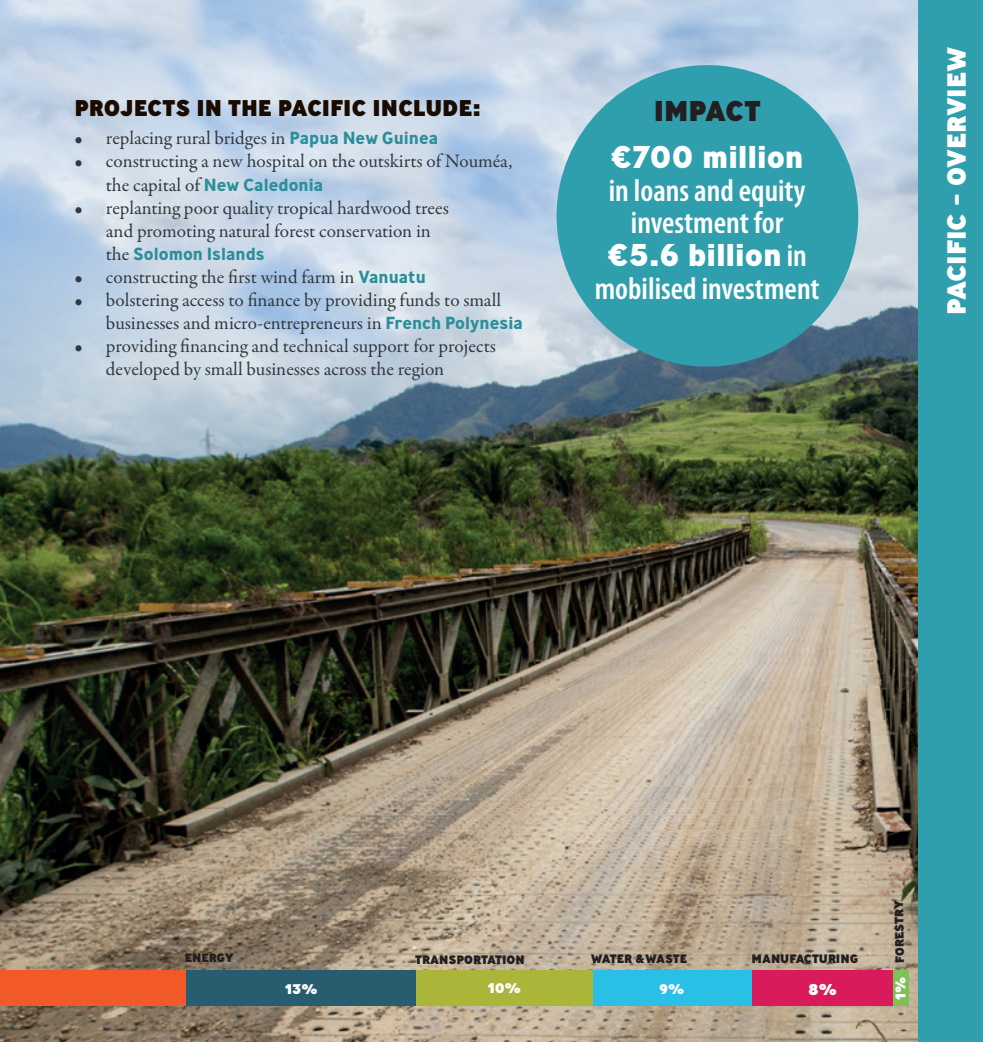
<style>
.page{position:relative;width:983px;height:1042px;background:#fff}
.page>*{position:absolute;margin:0;border:0;box-sizing:border-box;transform-origin:0 0}
.t1{font:600 condensed 31.5px/32.6px "Myriad Pro";color:#fff;text-align:center}
.t2{font:800 31.5px "Ministry";letter-spacing:-.005em;color:#fff}
.t3{font:800 28.7px "Ministry";color:#231f20}
.t4{font:800 26.25px "Ministry";letter-spacing:-.005em;color:#fff}
.t5{font:800 22.75px "Ministry";letter-spacing:-.005em;color:#190b00}
.t6{font:19.25px/23.1px "Garamond Premr Pro";letter-spacing:-.005em;color:#313940}
.t7{font:700 17.5px "Ministry";color:#2b8f9b}
.t8{font:800 15.75px "Ministry";color:#fff}
.t9{font:800 14px "Ministry";color:#fff}
.t10{font:800 12.25px "Ministry";color:#231f20}
.s1{font-family:"Ministry";font-weight:700;font-size:17.5px;color:#2b8f9b}
.s2{font-family:"Garamond Premr Pro";font-weight:400;font-size:19.25px;color:#313940}
.s3{font-family:"Myriad Pro";font-weight:600;font-stretch:condensed}
</style>
<div class="page">
<img style="left:0;top:0;width:918px;height:1042px">
<div style="left:918px;top:0;width:64px;height:1042px;background:#2f9fad"></div>
<div style="left:893px;top:970px;width:15px;height:35px;background:#7cc354"></div>
<div style="left:751px;top:970px;width:142px;height:35px;background:#d91a5b"></div>
<div style="left:592px;top:970px;width:159px;height:35px;background:#2abfe4"></div>
<div style="left:415px;top:970px;width:177px;height:35px;background:#abb53a"></div>
<div style="left:185px;top:970px;width:230px;height:35px;background:#275d6e"></div>
<div style="left:0;top:970px;width:185px;height:35px;background:#f15929"></div>
<div style="left:556px;top:65px;width:302px;height:302px;background:#2f9fad;border-radius:50%"></div>
<p class="t5" style="left:74px;top:93px;width:408px">PROJECTS IN THE PACIFIC INCLUDE:</p>
<p class="t6" style="left:74px;top:127px;width:365px">• replacing rural bridges in <span class="s1">Papua New Guinea</span></p>
<p class="t6" style="left:106px;top:150px;width:408px;text-indent:-31px">• constructing a new hospital on the outskirts of Nouméa, the capital of <span class="s1">New Caledonia</span></p>
<p class="t6" style="left:106px;top:197px;width:344px;text-indent:-31px">• replanting poor quality tropical hardwood trees and promoting natural forest conservation in</p>
<p class="t7" style="left:106px;top:242px;width:160px"><span class="s2">the</span> Solomon Islands</p>
<p class="t6" style="left:74px;top:266px;width:353px">• constructing the first wind farm in <span class="s1">Vanuatu</span></p>
<p class="t6" style="left:106px;top:289px;width:418px;text-indent:-31px">• bolstering access to finance by providing funds to small businesses and micro-entrepreneurs in <span class="s1">French Polynesia</span></p>
<p class="t6" style="left:106px;top:335px;width:391px;text-indent:-31px">• providing financing and technical support for projects developed by small businesses across the region</p>
<h2 class="t3" style="left:653px;top:91px;width:108px">IMPACT</h2>
<h1 class="t2" style="left:610px;top:136px;width:194px">€700 million</h1>
<h1 class="t1" style="left:608px;top:175px;width:198px">in loans and equity investment for</h1>
<h1 class="t2" style="left:607px;top:234px;width:201px">€5.6 billion <span class="s3">in</span></h1>
<h1 class="t1" style="left:594px;top:272px;width:226px">mobilised investment</h1>
<h3 class="t4" style="left:938px;top:315px;width:269px;rotate:-90deg">PACIFIC - OVERVIEW</h3>
<p class="t10" style="left:185px;top:950px;width:50px">ENERGY</p>
<p class="t10" style="left:415px;top:952px;width:111px">TRANSPORTATION</p>
<p class="t10" style="left:590px;top:950px;width:98px">WATER &amp;WASTE</p>
<p class="t10" style="left:751px;top:950px;width:108px">MANUFACTURING</p>
<p class="t10" style="left:891px;top:963px;width:64px;rotate:-91deg">FORESTRY</p>
<p class="t9" style="left:285px;top:979px;width:34px">13%</p>
<p class="t9" style="left:487px;top:979px;width:35px">10%</p>
<p class="t9" style="left:659px;top:979px;width:27px">9%</p>
<p class="t8" style="left:808px;top:979px;width:30px">8%</p>
<p class="t9" style="left:890px;top:1000px;width:25px;rotate:-90deg">1%</p>
</div>
